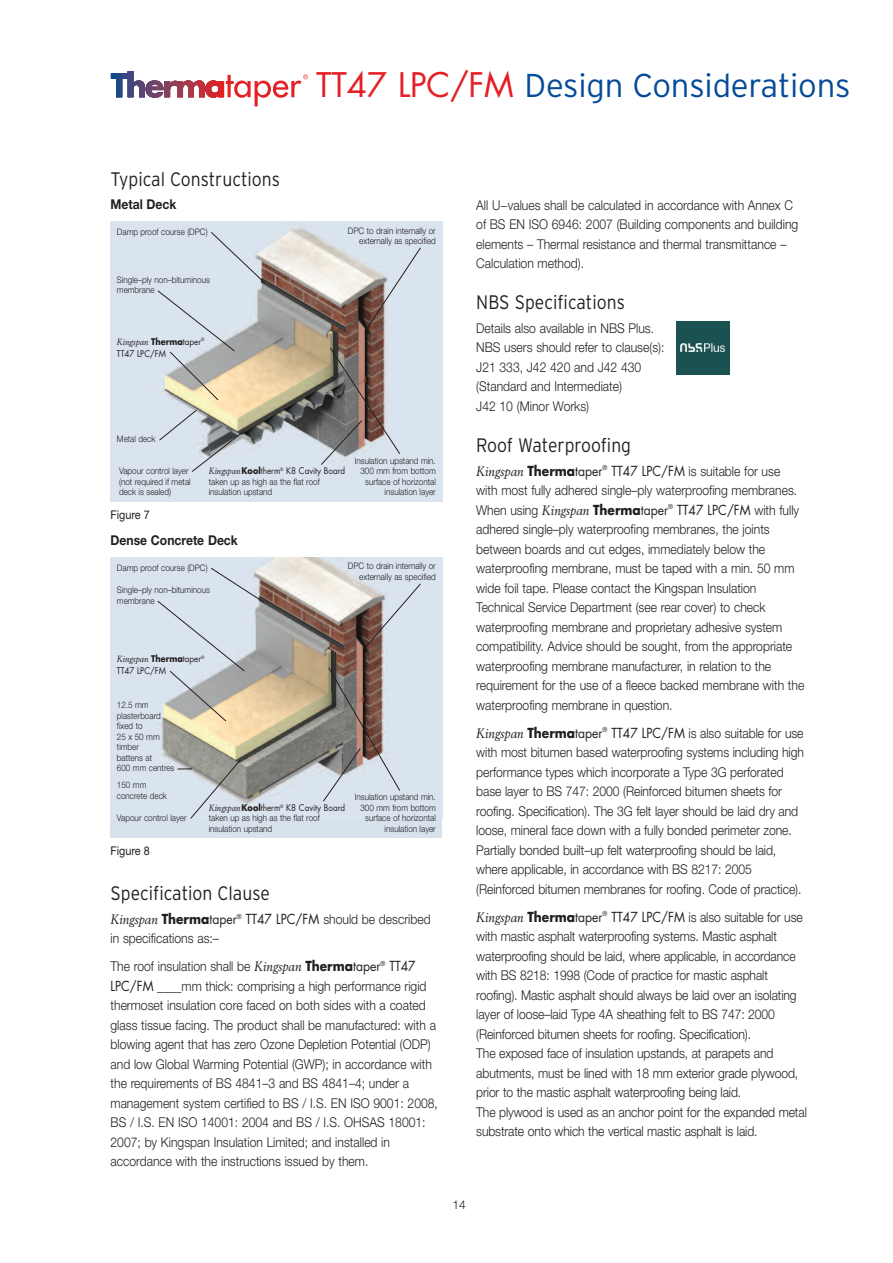
<style>
.page{position:relative;width:893px;height:1263px;background:#fff}
.page>*{position:absolute;margin:0;border:0;box-sizing:border-box;transform-origin:0 0}
.t1{font:300 33px "Interstate";letter-spacing:-.005em;color:#054a99}
.t2{font:300 19.5px "Interstate";color:#231f20;scale:.9 1}
.t3{font:300 13.5px/19.5px "Helvetica Neue";color:#231f20;scale:.9 1}
.t4{font:700 13.5px "Helvetica Neue";color:#231f20;scale:.9 1}
.t5{font:12px "Helvetica Neue";color:#231f20;scale:.9 1}
.t6{font:300 12px "Helvetica Neue";color:#231f20}
.t7{font:300 9px/10.5px "Helvetica Neue";color:#231f20;scale:.9 1}
.t8{font:9px "Futura";color:#231f20;scale:.9 1}
.t9{font:italic 9px "Berling";color:#231f20;scale:.9 1}
.s1{font-family:"Futura";font-weight:400;color:#e41f25}
.s2{font-family:"Futura";font-weight:700;font-style:normal}
.s3{font-family:"Futura";font-style:normal}
.s4{font-family:"Berling";font-style:italic}
.s5{font-weight:700}
.s6{font-family:"Berling";font-weight:400;font-style:italic}
.s7{font-family:"Futura";font-weight:700}
.s8{font-family:"Futura";font-weight:400}
</style>
<div class="page">
<img style="left:676px;top:321px;width:53px;height:53px">
<svg style="left:111px;top:71px;width:197px;height:35px"></svg>
<img style="left:111px;top:221px;width:331px;height:281px">
<svg style="left:365px;top:247px;width:56px;height:84px;background:#c1c2c7"></svg>
<svg style="left:211px;top:232px;width:55px;height:52px;background:#d1d9e1"></svg>
<svg style="left:157px;top:290px;width:78px;height:111px;background:#d0d4d3"></svg>
<div style="left:111px;top:557px;width:331px;height:281px;background:#d8e2ed"></div>
<img style="left:161px;top:557px;width:226px;height:248px">
<svg style="left:364px;top:583px;width:57px;height:66px"></svg>
<svg style="left:157px;top:568px;width:108px;height:154px"></svg>
<svg style="left:321px;top:347px;width:79px;height:118px;background:#938b89"></svg>
<svg style="left:159px;top:410px;width:86px;height:62px;background:#c6ccce"></svg>
<svg style="left:178px;top:760px;width:63px;height:59px"></svg>
<svg style="left:323px;top:667px;width:77px;height:135px"></svg>
<h1 class="t1" style="left:316px;top:66px;width:536px"><span class="s1">TT47 LPC/FM</span> Design Considerations</h1>
<h2 class="t2" style="left:111px;top:168px;width:190px">Typical Constructions</h2>
<p class="t4" style="left:111px;top:200px;width:75px">Metal Deck</p>
<p class="t7" style="left:117px;top:227px;width:102px">Damp proof course (DPC)</p>
<p class="t7" style="left:348px;top:226px;width:99px;text-align:right">DPC to drain internally or externally as specified</p>
<p class="t7" style="left:117px;top:275px;width:105px">Single–ply non–bituminous membrane</p>
<p class="t9" style="left:117px;top:338px;width:99px">Kingspan <span class="s2">Therma</span><span class="s3">taper</span><sup>®</sup></p>
<p class="t8" style="left:117px;top:349px;width:56px">TT47 LPC/FM</p>
<p class="t7" style="left:117px;top:435px;width:44px">Metal deck</p>
<p class="t7" style="left:119px;top:467px;width:81px">Vapour control layer (not required if metal deck is sealed)</p>
<p class="t5" style="left:111px;top:510px;width:45px">Figure 7</p>
<p class="t8" style="left:209px;top:467px;width:153px"><span class="s4">Kingspan</span><span class="s5">Kool</span>therm<sup>®</sup> K8 Cavity Board</p>
<p class="t7" style="left:209px;top:477px;width:125px">taken up as high as the flat roof insulation upstand</p>
<p class="t7" style="left:355px;top:456px;width:92px;text-align:right">Insulation upstand min.<br>300 mm from bottom surface of horizontal insulation layer</p>
<p class="t4" style="left:111px;top:536px;width:143px">Dense Concrete Deck</p>
<p class="t7" style="left:117px;top:563px;width:102px">Damp proof course (DPC)</p>
<p class="t7" style="left:348px;top:562px;width:99px;text-align:right">DPC to drain internally or externally as specified</p>
<p class="t7" style="left:117px;top:586px;width:105px">Single–ply non–bituminous membrane</p>
<p class="t9" style="left:117px;top:655px;width:99px">Kingspan <span class="s2">Therma</span><span class="s3">taper</span><sup>®</sup></p>
<p class="t8" style="left:117px;top:667px;width:56px">TT47 LPC/FM</p>
<p class="t7" style="left:117px;top:700px;width:66px">12.5 mm plasterboard fixed to<br>25 x 50 mm timber<br>battens at<br>600 mm centres</p>
<p class="t7" style="left:117px;top:781px;width:57px">150 mm concrete deck</p>
<p class="t7" style="left:117px;top:813px;width:79px">Vapour control layer</p>
<p class="t5" style="left:111px;top:846px;width:45px">Figure 8</p>
<p class="t8" style="left:209px;top:803px;width:153px"><span class="s4">Kingspan</span><span class="s5">Kool</span>therm<sup>®</sup> K8 Cavity Board</p>
<p class="t7" style="left:209px;top:814px;width:125px">taken up as high as the flat roof insulation upstand</p>
<p class="t7" style="left:355px;top:793px;width:92px;text-align:right">Insulation upstand min.<br>300 mm from bottom surface of horizontal insulation layer</p>
<h2 class="t2" style="left:111px;top:882px;width:179px">Specification Clause</h2>
<p class="t3" style="left:111px;top:910px;width:357px"><span class="s6">Kingspan</span> <span class="s7">Therma</span><span class="s8">taper</span><sup>®</sup> <span class="s8">TT47 LPC/FM</span> should be described in specifications as:–</p>
<p class="t3" style="left:111px;top:958px;width:365px">The roof insulation shall be <span class="s6">Kingspan</span> <span class="s7">Therma</span><span class="s8">taper</span><sup>®</sup> <span class="s8">TT47<br>LPC/FM</span> ____mm thick: comprising a high performance rigid thermoset insulation core faced on both sides with a coated glass tissue facing. The product shall be manufactured: with a blowing agent that has zero Ozone Depletion Potential (ODP) and low Global Warming Potential (GWP); in accordance with the requirements of BS 4841–3 and BS 4841–4; under a management system certified to BS / I.S. EN ISO 9001: 2008, BS / I.S. EN ISO 14001: 2004 and BS / I.S. OHSAS 18001:<br>2007; by Kingspan Insulation Limited; and installed in accordance with the instructions issued by them.</p>
<p class="t3" style="left:476px;top:196px;width:359px">All U−values shall be calculated in accordance with Annex C of BS EN ISO 6946: 2007 (Building components and building elements – Thermal resistance and thermal transmittance – Calculation method).</p>
<h2 class="t2" style="left:476px;top:291px;width:167px">NBS Specifications</h2>
<p class="t3" style="left:476px;top:319px;width:211px">Details also available in NBS Plus.<br>NBS users should refer to clause(s):<br>J21 333, J42 420 and J42 430 (Standard and Intermediate)<br>J42 10 (Minor Works)</p>
<h2 class="t2" style="left:476px;top:434px;width:174px">Roof Waterproofing</h2>
<p class="t3" style="left:476px;top:462px;width:366px"><span class="s6">Kingspan</span> <span class="s7">Therma</span><span class="s8">taper</span><sup>®</sup> <span class="s8">TT47 LPC/FM</span> is suitable for use with most fully adhered single–ply waterproofing membranes.<br>When using <span class="s6">Kingspan</span> <span class="s7">Therma</span><span class="s8">taper</span><sup>®</sup> <span class="s8">TT47 LPC/FM</span> with fully adhered single–ply waterproofing membranes, the joints between boards and cut edges, immediately below the waterproofing membrane, must be taped with a min. 50 mm wide foil tape. Please contact the Kingspan Insulation Technical Service Department (see rear cover) to check waterproofing membrane and proprietary adhesive system compatibility. Advice should be sought, from the appropriate waterproofing membrane manufacturer, in relation to the requirement for the use of a fleece backed membrane with the waterproofing membrane in question.</p>
<p class="t3" style="left:476px;top:724px;width:366px"><span class="s6">Kingspan</span> <span class="s7">Therma</span><span class="s8">taper</span><sup>®</sup> <span class="s8">TT47 LPC/FM</span> is also suitable for use with most bitumen based waterproofing systems including high performance types which incorporate a Type 3G perforated base layer to BS 747: 2000 (Reinforced bitumen sheets for roofing. Specification). The 3G felt layer should be laid dry and loose, mineral face down with a fully bonded perimeter zone.<br>Partially bonded built–up felt waterproofing should be laid, where applicable, in accordance with BS 8217: 2005 (Reinforced bitumen membranes for roofing. Code of practice).</p>
<p class="t3" style="left:476px;top:908px;width:369px"><span class="s6">Kingspan</span> <span class="s7">Therma</span><span class="s8">taper</span><sup>®</sup> <span class="s8">TT47 LPC/FM</span> is also suitable for use with mastic asphalt waterproofing systems. Mastic asphalt waterproofing should be laid, where applicable, in accordance with BS 8218: 1998 (Code of practice for mastic asphalt roofing). Mastic asphalt should always be laid over an isolating layer of loose–laid Type 4A sheathing felt to BS 747: 2000 (Reinforced bitumen sheets for roofing. Specification).<br>The exposed face of insulation upstands, at parapets and abutments, must be lined with 18 mm exterior grade plywood, prior to the mastic asphalt waterproofing being laid.<br>The plywood is used as an anchor point for the expanded metal substrate onto which the vertical mastic asphalt is laid.</p>
<p class="t6" style="left:453px;top:1201px;width:15px">14</p>
</div>
